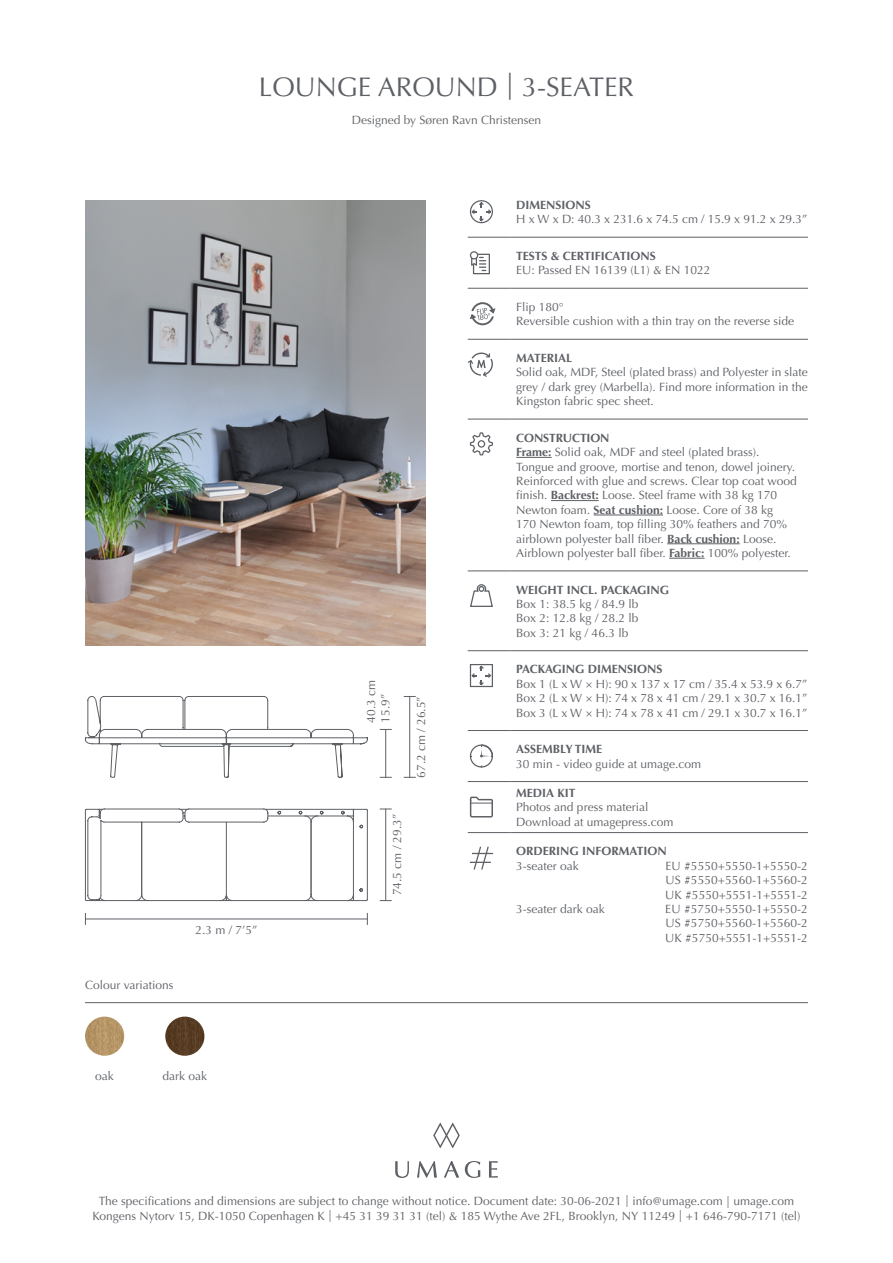
<style>
.page{position:relative;width:893px;height:1263px;background:#fff}
.page>*{position:absolute;margin:0;border:0;box-sizing:border-box;transform-origin:0 0}
.t1{font:27px "Optima LT Std";color:#5d6065}
.t2{font:12px/14.4px "Optima LT Std";color:#5d6065;text-align:justify}
.t3{font:700 12px "Optima LT Std";color:#5d6065}
.s1{font-weight:700}
</style>
<div class="page">
<svg style="left:489px;top:1161px;width:9px;height:16px"></svg>
<svg style="left:433px;top:1123px;width:27px;height:25px"></svg>
<svg style="left:395px;top:1161px;width:14px;height:17px"></svg>
<svg style="left:417px;top:1161px;width:20px;height:16px"></svg>
<svg style="left:444px;top:1161px;width:15px;height:16px"></svg>
<svg style="left:465px;top:1161px;width:15px;height:17px"></svg>
<hr style="left:85px;top:1002px;width:723px;height:1px;background:#5d6065">
<img style="left:85px;top:200px;width:340px;height:446px">
<hr style="left:468px;top:288px;width:42px;height:1px;background:#5d6065">
<hr style="left:510px;top:288px;width:298px;height:1px;background:#5d6065">
<hr style="left:468px;top:339px;width:42px;height:1px;background:#5d6065">
<hr style="left:510px;top:339px;width:298px;height:1px;background:#5d6065">
<hr style="left:468px;top:419px;width:42px;height:1px;background:#5d6065">
<hr style="left:510px;top:419px;width:298px;height:1px;background:#5d6065">
<hr style="left:468px;top:570px;width:42px;height:1px;background:#5d6065">
<hr style="left:510px;top:570px;width:298px;height:1px;background:#5d6065">
<hr style="left:468px;top:650px;width:42px;height:1px;background:#5d6065">
<hr style="left:510px;top:650px;width:298px;height:1px;background:#5d6065">
<hr style="left:468px;top:730px;width:42px;height:1px;background:#5d6065">
<hr style="left:510px;top:730px;width:298px;height:1px;background:#5d6065">
<hr style="left:468px;top:781px;width:42px;height:1px;background:#5d6065">
<hr style="left:510px;top:781px;width:298px;height:1px;background:#5d6065">
<hr style="left:468px;top:832px;width:42px;height:1px;background:#5d6065">
<hr style="left:510px;top:832px;width:298px;height:1px;background:#5d6065">
<hr style="left:468px;top:237px;width:42px;height:1px;background:#5d6065">
<hr style="left:510px;top:237px;width:298px;height:1px;background:#5d6065">
<svg style="left:470px;top:200px;width:23px;height:23px"></svg>
<svg style="left:470px;top:251px;width:20px;height:23px"></svg>
<svg style="left:470px;top:302px;width:25px;height:23px"></svg>
<svg style="left:468px;top:352px;width:25px;height:25px"></svg>
<svg style="left:470px;top:432px;width:23px;height:23px"></svg>
<hr style="left:516px;top:457px;width:36px;height:1px;background:#5d6065">
<hr style="left:551px;top:500px;width:48px;height:1px;background:#5d6065">
<hr style="left:594px;top:515px;width:69px;height:1px;background:#5d6065">
<hr style="left:667px;top:543px;width:73px;height:1px;background:#5d6065">
<hr style="left:669px;top:558px;width:36px;height:1px;background:#5d6065">
<svg style="left:470px;top:584px;width:23px;height:23px"></svg>
<svg style="left:470px;top:664px;width:23px;height:23px"></svg>
<svg style="left:470px;top:744px;width:23px;height:24px"></svg>
<svg style="left:469px;top:796px;width:24px;height:22px"></svg>
<svg style="left:470px;top:846px;width:23px;height:24px"></svg>
<hr style="left:409px;top:696px;width:1px;height:82px;background:#5d6065">
<svg style="left:404px;top:777px;width:12px;height:1px"></svg>
<hr style="left:385px;top:809px;width:1px;height:92px;background:#5d6065">
<svg style="left:380px;top:809px;width:12px;height:1px"></svg>
<hr style="left:385px;top:729px;width:1px;height:49px;background:#5d6065">
<svg style="left:380px;top:777px;width:12px;height:1px"></svg>
<hr style="left:85px;top:918px;width:283px;height:1px;background:#5d6065">
<svg style="left:367px;top:913px;width:1px;height:12px"></svg>
<img style="left:85px;top:1016px;width:39px;height:40px;border-radius:20px">
<img style="left:165px;top:1016px;width:39px;height:40px;border-radius:20px">
<svg style="left:85px;top:808px;width:283px;height:94px"></svg>
<svg style="left:85px;top:696px;width:283px;height:82px"></svg>
<h1 class="t1" style="left:259px;top:71px;width:377px">LOUNGE AROUND | 3-SEATER</h1>
<p class="t2" style="left:352px;top:113px;width:191px">Designed by Søren Ravn Christensen</p>
<p class="t2" style="left:85px;top:978px;width:90px">Colour variations</p>
<p class="t2" style="left:195px;top:923px;width:64px">2.3 m / 7’5”</p>
<p class="t2" style="left:95px;top:1069px;width:20px">oak</p>
<p class="t2" style="left:163px;top:1069px;width:46px">dark oak</p>
<p class="t2" style="left:364px;top:723px;width:44px;rotate:-90deg">40.3 cm<br>15.9”</p>
<p class="t2" style="left:390px;top:895px;width:83px;rotate:-90deg">74.5 cm / 29.3”</p>
<p class="t2" style="left:414px;top:777px;width:83px;rotate:-90deg">67.2 cm / 26.5”</p>
<p class="t3" style="left:516px;top:198px;width:76px">DIMENSIONS</p>
<p class="t2" style="left:516px;top:212px;width:293px">H x W x D: 40.3 x 231.6 x 74.5 cm / 15.9 x 91.2 x 29.3”</p>
<p class="t3" style="left:516px;top:249px;width:141px">TESTS &amp; CERTIFICATIONS</p>
<p class="t2" style="left:516px;top:263px;width:196px">EU: Passed EN 16139 (L1) &amp; EN 1022</p>
<p class="t2" style="left:516px;top:300px;width:279px">Flip 180°<br>Reversible cushion with a thin tray on the reverse side</p>
<p class="t3" style="left:516px;top:351px;width:58px">MATERIAL</p>
<p class="t2" style="left:516px;top:365px;width:293px">Solid oak, MDF, Steel (plated brass) and Polyester in slate grey / dark grey (Marbella). Find more information in the Kingston fabric spec sheet.</p>
<p class="t2" style="left:516px;top:431px;width:282px;text-align:left"><span class="s1">CONSTRUCTION<br>Frame:</span> Solid oak, MDF and steel (plated brass).<br>Tongue and groove, mortise and tenon, dowel joinery.<br>Reinforced with glue and screws. Clear top coat wood finish. <span class="s1">Backrest:</span> Loose. Steel frame with 38 kg 170<br>Newton foam. <span class="s1">Seat cushion:</span> Loose. Core of 38 kg<br>170 Newton foam, top filling 30% feathers and 70% airblown polyester ball fiber. <span class="s1">Back cushion:</span> Loose.<br>Airblown polyester ball fiber. <span class="s1">Fabric:</span> 100% polyester.</p>
<p class="t3" style="left:516px;top:582px;width:154px">WEIGHT INCL. PACKAGING</p>
<p class="t2" style="left:516px;top:597px;width:124px">Box 1: 38.5 kg / 84.9 lb Box 2: 12.8 kg / 28.2 lb Box 3: 21 kg / 46.3 lb</p>
<p class="t3" style="left:516px;top:662px;width:148px">PACKAGING DIMENSIONS</p>
<p class="t2" style="left:516px;top:677px;width:293px">Box 1 (L x W × H): 90 x 137 x 17 cm / 35.4 x 53.9 x 6.7” Box 2 (L x W × H): 74 x 78 x 41 cm / 29.1 x 30.7 x 16.1” Box 3 (L x W × H): 74 x 78 x 41 cm / 29.1 x 30.7 x 16.1”</p>
<p class="t3" style="left:516px;top:742px;width:88px">ASSEMBLY TIME</p>
<p class="t2" style="left:516px;top:756px;width:186px">30 min - video guide at umage.com</p>
<p class="t3" style="left:516px;top:786px;width:61px">MEDIA KIT</p>
<p class="t2" style="left:516px;top:800px;width:159px">Photos and press material<br>Download at umagepress.com</p>
<p class="t3" style="left:516px;top:844px;width:152px">ORDERING INFORMATION</p>
<p class="t2" style="left:516px;top:858px;width:64px">3-seater oak</p>
<p class="t2" style="left:665px;top:858px;width:144px">EU #5550+5550-1+5550-2<br>US #5550+5560-1+5560-2<br>UK #5550+5551-1+5551-2</p>
<p class="t2" style="left:516px;top:902px;width:90px">3-seater dark oak</p>
<p class="t2" style="left:665px;top:902px;width:144px">EU #5750+5550-1+5550-2<br>US #5750+5560-1+5560-2<br>UK #5750+5551-1+5551-2</p>
<p class="t2" style="left:93px;top:1194px;width:709px;line-height:15px;text-align:center">The specifications and dimensions are subject to change without notice. Document date: 30-06-2021 | info@umage.com | umage.com<br>Kongens Nytorv 15, DK-1050 Copenhagen K | +45 31 39 31 31 (tel) &amp; 185 Wythe Ave 2FL, Brooklyn, NY 11249 | +1 646-790-7171 (tel)</p>
</div>
